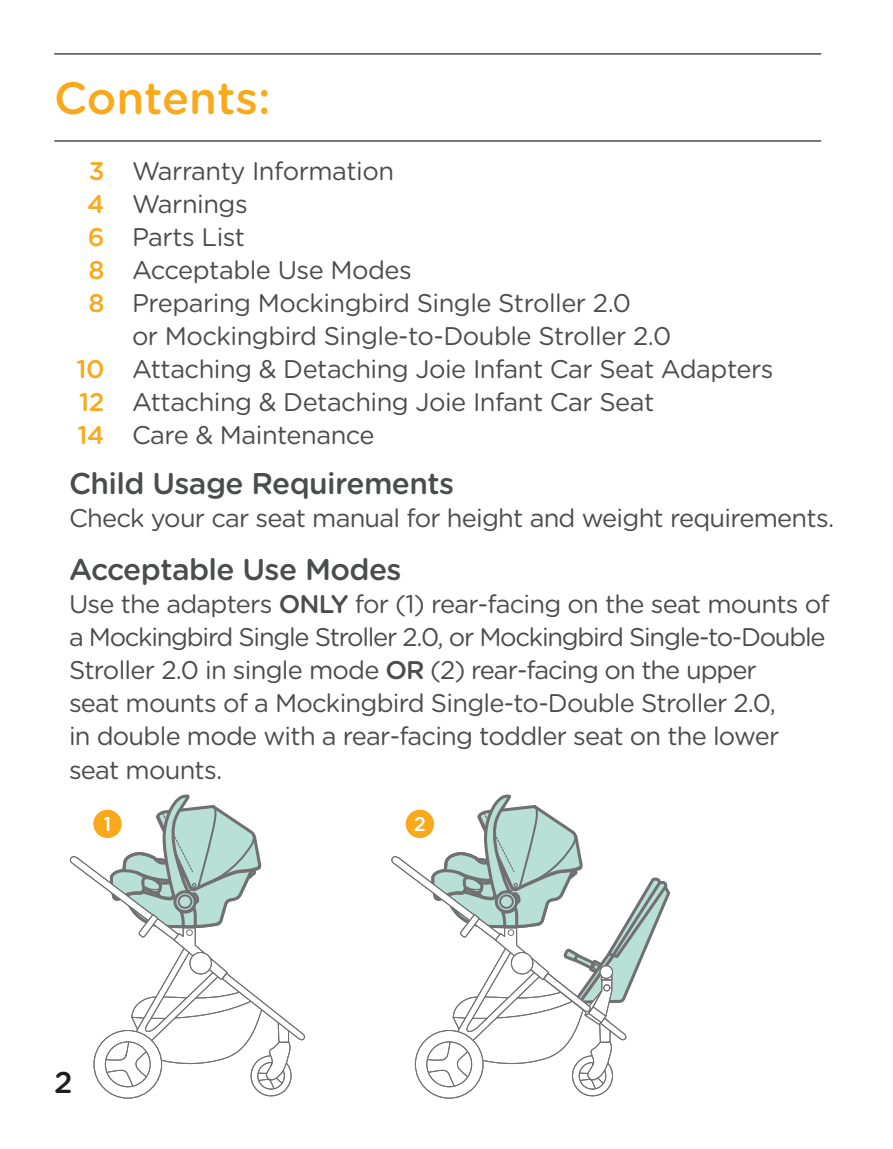
<style>
.page{position:relative;width:893px;height:1149px;background:#fff}
.page>*{position:absolute;margin:0;border:0;box-sizing:border-box;transform-origin:0 0}
.t1{font:500 45px "Gotham Rounded";color:#f9a91b}
.t2{font:500 30px "Gotham Rounded";letter-spacing:-.02em;color:#4b4c4d}
.t3{font:500 30px "Gotham Rounded";color:#201d1e}
.t4{font:25.5px/33px "Gotham Rounded";letter-spacing:-.03em;color:#4b4c4d}
.t5{font:500 25.5px/33px "Gotham Rounded";color:#f9a91b;text-align:justify}
.t6{font:500 19.8px "Gotham Rounded";color:#fff}
.s1{font-weight:500}
</style>
<div class="page">
<hr style="left:55px;top:140px;width:766px;height:2px;background:#4b4c4d">
<hr style="left:55px;top:53px;width:766px;height:2px;background:#4b4c4d">
<svg style="left:391px;top:794px;width:279px;height:304px"></svg>
<svg style="left:69px;top:794px;width:236px;height:304px"></svg>
<div style="left:186px;top:929px;width:7px;height:6px;border:1px solid #717071;border-radius:50%"></div>
<div style="left:94px;top:810px;width:27px;height:27px;background:#f9a91b;border-radius:50%"></div>
<div style="left:93px;top:809px;width:29px;height:28px;border:1px solid #f9a91b;border-radius:50%"></div>
<div style="left:406px;top:810px;width:27px;height:27px;background:#f9a91b;border-radius:50%"></div>
<div style="left:406px;top:809px;width:28px;height:28px;border:1px solid #f9a91b;border-radius:50%"></div>
<h1 class="t1" style="left:54px;top:66px;width:218px">Contents:</h1>
<p class="t4" style="left:132px;top:153px;width:643px">Warranty Information<br>Warnings<br>Parts List<br>Acceptable Use Modes<br>Preparing Mockingbird Single Stroller 2.0<br>or Mockingbird Single-to-Double Stroller 2.0<br>Attaching &amp; Detaching Joie Infant Car Seat Adapters<br>Attaching &amp; Detaching Joie Infant Car Seat<br>Care &amp; Maintenance</p>
<p class="t2" style="left:69px;top:462px;width:387px">Child Usage Requirements</p>
<p class="t4" style="left:69px;top:500px;width:767px">Check your car seat manual for height and weight requirements.</p>
<p class="t2" style="left:69px;top:548px;width:334px">Acceptable Use Modes</p>
<p class="t4" style="left:69px;top:586px;width:762px">Use the adapters <span class="s1">ONLY</span> for (1) rear-facing on the seat mounts of a Mockingbird Single Stroller 2.0, or Mockingbird Single-to-Double Stroller 2.0 in single mode <span class="s1">OR</span> (2) rear-facing on the upper<br>seat mounts of a Mockingbird Single-to-Double Stroller 2.0,<br>in double mode with a rear-facing toddler seat on the lower seat mounts.</p>
<p class="t6" style="left:104px;top:809px;width:9px">1</p>
<p class="t6" style="left:414px;top:809px;width:14px">2</p>
<p class="t5" style="left:87px;top:153px;width:19px">3<br>4<br>6<br>8<br>8</p>
<p class="t5" style="left:76px;top:351px;width:30px">10<br>12<br>14</p>
<p class="t3" style="left:54px;top:1060px;width:20px">2</p>
</div>
